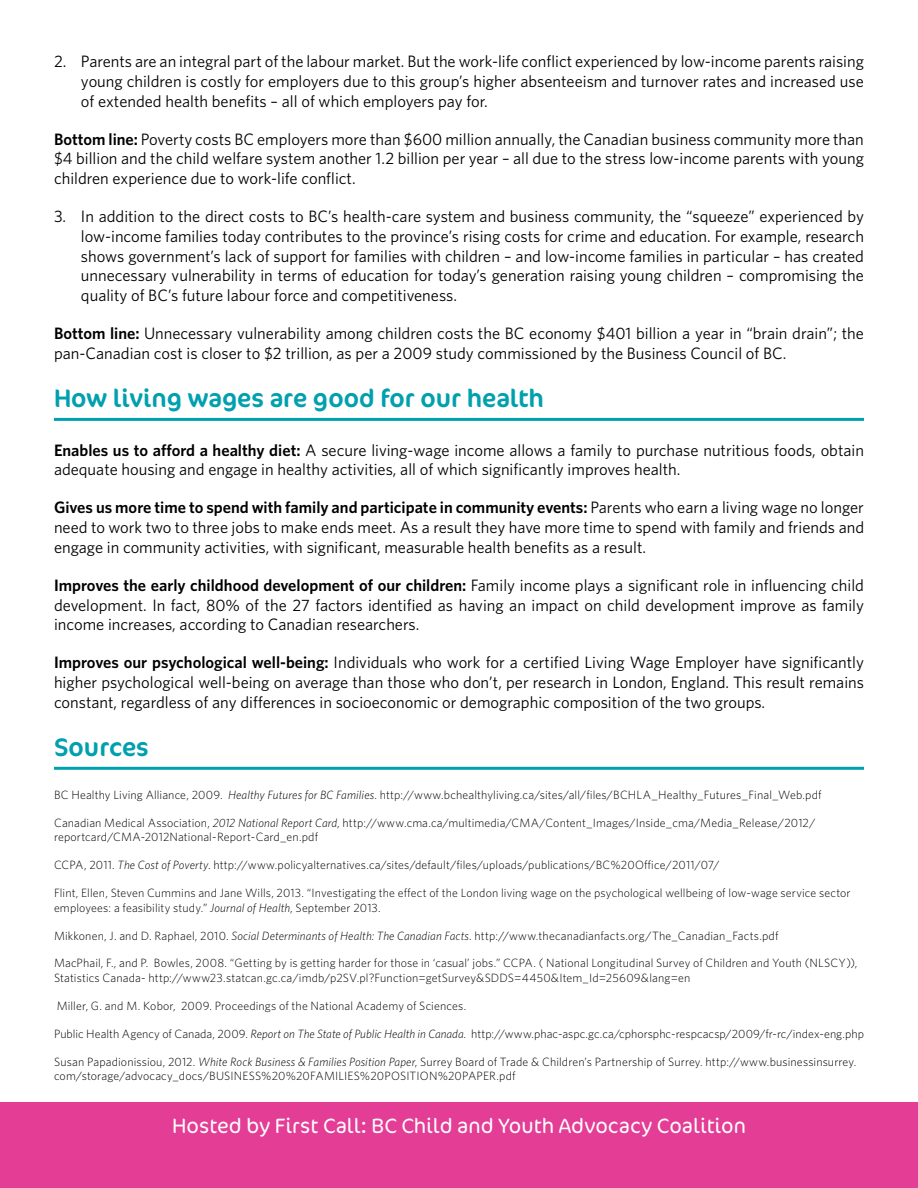
<style>
.page{position:relative;width:918px;height:1188px;background:#fff}
.page>*{position:absolute;margin:0;border:0;box-sizing:border-box;transform-origin:0 0}
.t1{font:25.5px "Cocon OT";color:#00a0af}
.t2{font:300 21px "Cocon OT";color:#fff}
.t3{font:16.5px/19.8px "Whitney";color:#000;text-align:justify}
.t4{font:300 12px/14.4px "Whitney";letter-spacing:.01em;color:#000}
.s1{font-weight:600}
.s2{font-style:italic}
</style>
<div class="page">
<hr style="left:54px;top:418px;width:810px;height:3px;background:#00a0af">
<hr style="left:54px;top:767px;width:810px;height:3px;background:#00a0af">
<div style="left:0;top:1102px;width:918px;height:86px;background:#e43d96"></div>
<p class="t3" style="left:81px;top:51px;width:785px;text-indent:-27px">2. Parents are an integral part of the labour market. But the work-life conflict experienced by low-income parents raising young children is costly for employers due to this group’s higher absenteeism and turnover rates and increased use of extended health benefits – all of which employers pay for.</p>
<p class="t3" style="left:54px;top:129px;width:812px"><span class="s1">Bottom line:</span> Poverty costs BC employers more than $600 million annually, the Canadian business community more than $4 billion and the child welfare system another 1.2 billion per year – all due to the stress low-income parents with young children experience due to work-life conflict.</p>
<p class="t3" style="left:81px;top:206px;width:785px;text-indent:-27px">3. In addition to the direct costs to BC’s health-care system and business community, the “squeeze” experienced by low-income families today contributes to the province’s rising costs for crime and education. For example, research shows government’s lack of support for families with children – and low-income families in particular – has created unnecessary vulnerability in terms of education for today’s generation raising young children – compromising the quality of BC’s future labour force and competitiveness.</p>
<p class="t3" style="left:54px;top:323px;width:812px"><span class="s1">Bottom line:</span> Unnecessary vulnerability among children costs the BC economy $401 billion a year in “brain drain”; the pan-Canadian cost is closer to $2 trillion, as per a 2009 study commissioned by the Business Council of BC.</p>
<h1 class="t1" style="left:54px;top:384px;width:492px">How living wages are good for our health</h1>
<p class="t3" style="left:54px;top:440px;width:811px"><span class="s1">Enables us to afford a healthy diet:</span> A secure living-wage income allows a family to purchase nutritious foods, obtain adequate housing and engage in healthy activities, all of which significantly improves health.</p>
<p class="t3" style="left:54px;top:497px;width:812px"><span class="s1">Gives us more time to spend with family and participate in community events:</span> Parents who earn a living wage no longer need to work two to three jobs to make ends meet. As a result they have more time to spend with family and friends and engage in community activities, with significant, measurable health benefits as a result.</p>
<p class="t3" style="left:54px;top:575px;width:812px"><span class="s1">Improves the early childhood development of our children:</span> Family income plays a significant role in influencing child development. In fact, 80% of the 27 factors identified as having an impact on child development improve as family income increases, according to Canadian researchers.</p>
<p class="t3" style="left:54px;top:652px;width:812px"><span class="s1">Improves our psychological well-being:</span> Individuals who work for a certified Living Wage Employer have significantly higher psychological well-being on average than those who don’t, per research in London, England. This result remains constant, regardless of any differences in socioeconomic or demographic composition of the two groups.</p>
<h1 class="t1" style="left:54px;top:733px;width:96px">Sources</h1>
<p class="t4" style="left:54px;top:787px;width:769px">BC Healthy Living Alliance, 2009. <span class="s2">Healthy Futures for BC Families</span>. http://www.bchealthyliving.ca/sites/all/files/BCHLA_Healthy_Futures_Final_Web.pdf</p>
<p class="t4" style="left:54px;top:815px;width:763px">Canadian Medical Association, <span class="s2">2012 National Report Card</span>, http://www.cma.ca/multimedia/CMA/Content_Images/Inside_cma/Media_Release/2012/ reportcard/CMA-2012National-Report-Card_en.pdf</p>
<p class="t4" style="left:54px;top:858px;width:667px">CCPA, 2011. <span class="s2">The Cost of Poverty</span>. http://www.policyalternatives.ca/sites/default/files/uploads/publications/BC%20Office/2011/07/</p>
<p class="t4" style="left:54px;top:886px;width:798px">Flint, Ellen, Steven Cummins and Jane Wills, 2013. “Investigating the effect of the London living wage on the psychological wellbeing of low-wage service sector employees: a feasibility study.” <span class="s2">Journal of Health</span>, September 2013.</p>
<p class="t4" style="left:54px;top:928px;width:726px">Mikkonen, J. and D. Raphael, 2010. <span class="s2">Social Determinants of Health: The Canadian Facts</span>. http://www.thecanadianfacts.org/The_Canadian_Facts.pdf</p>
<p class="t4" style="left:54px;top:956px;width:805px">MacPhail, F., and P. Bowles, 2008. “Getting by is getting harder for those in ‘casual’ jobs.” CCPA. ( National Longitudinal Survey of Children and Youth (NLSCY)),<br>Statistics Canada- http://www23.statcan.gc.ca/imdb/p2SV.pl?Function=getSurvey&amp;SDDS=4450&amp;Item_Id=25609&amp;lang=en</p>
<p class="t4" style="left:57px;top:998px;width:411px">Miller, G. and M. Kobor, 2009. Proceedings of the National Academy of Sciences.</p>
<p class="t4" style="left:54px;top:1026px;width:811px">Public Health Agency of Canada, 2009. <span class="s2">Report on The State of Public Health in Canada</span>. http://www.phac-aspc.gc.ca/cphorsphc-respcacsp/2009/fr-rc/index-eng.php</p>
<p class="t4" style="left:54px;top:1054px;width:804px">Susan Papadionissiou, 2012. <span class="s2">White Rock Business &amp; Families Position Paper</span>, Surrey Board of Trade &amp; Children’s Partnership of Surrey. http://www.businessinsurrey. com/storage/advocacy_docs/BUSINESS%20%20FAMILIES%20POSITION%20PAPER.pdf</p>
<p class="t2" style="left:172px;top:1114px;width:575px">Hosted by First Call: BC Child and Youth Advocacy Coalition</p>
</div>
